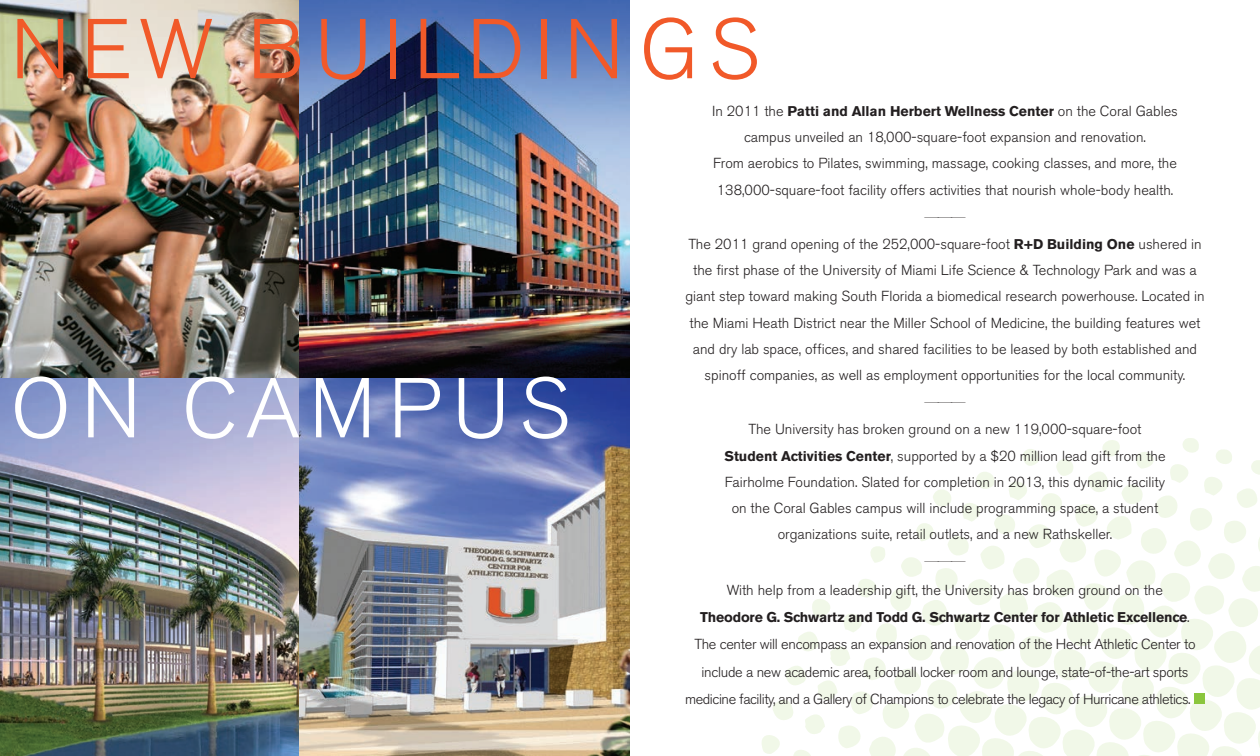
<style>
.page{position:relative;width:1260px;height:756px;background:#fff}
.page>*{position:absolute;margin:0;border:0;box-sizing:border-box;transform-origin:0 0}
.head{font:300 84px "Akzidenz Grotesk BE";letter-spacing:.13em;color:#f15929}
.head-2{font:300 84px "Akzidenz Grotesk BE";letter-spacing:.12em;color:#fff}
.body_center{font:300 14.35px/26.2px "Akzidenz Grotesk BE";color:#231f20;text-align:center}
.body_center-2{font:300 14.35px "Akzidenz Grotesk BE";letter-spacing:-.02em;color:#231f20}
.body_center-3{font:300 14.35px "Akzidenz Grotesk BE";letter-spacing:-.03em;color:#231f20}
.dash_line_between_p{font:100 14.35px "Agenda";color:#231f20}
.body_center-4{font:700 14px "Akzidenz Grotesk BE";letter-spacing:-.01em;color:#231f20}
.s1{font-weight:300;font-size:14.35px}
.s2{font-weight:700;font-size:14px}
</style>
<div class="page">
<img style="left:0;top:0;width:630px;height:756px">
<svg style="left:762px;top:438px;width:498px;height:318px"></svg>
<div style="left:1194px;top:693px;width:11px;height:11px;background:#8bc63e"></div>
<p class="head" style="left:11px;top:2px;width:750px">NEW BUILDINGS</p>
<p class="head-2" style="left:11px;top:361px;width:560px">ON CAMPUS</p>
<p class="body_center-4" style="left:712px;top:103px;width:467px"><span class="s1">In 2011 the</span> Patti and Allan Herbert Wellness Center <span class="s1">on the Coral Gables</span></p>
<p class="body_center" style="left:713px;top:124px;width:465px">campus unveiled an 18,000-square-foot expansion and renovation.<br>From aerobics to Pilates, swimming, massage, cooking classes, and more, the<br>138,000-square-foot facility offers activities that nourish whole-body health.</p>
<p class="dash_line_between_p" style="left:925px;top:208px;width:43px">———</p>
<p class="body_center" style="left:685px;top:231px;width:521px">The 2011 grand opening of the 252,000-square-foot <span class="s2">R+D Building One</span> ushered in the first phase of the University of Miami Life Science &amp; Technology Park and was a giant step toward making South Florida a biomedical research powerhouse. Located in the Miami Heath District near the Miller School of Medicine, the building features wet and dry lab space, offices, and shared facilities to be leased by both established and spinoff companies, as well as employment opportunities for the local community.</p>
<p class="dash_line_between_p" style="left:925px;top:394px;width:43px">———</p>
<p class="body_center" style="left:724px;top:416px;width:443px">The University has broken ground on a new 119,000-square-foot <span class="s2">Student Activities Center</span>, supported by a $20 million lead gift from the Fairholme Foundation. Slated for completion in 2013, this dynamic facility on the Coral Gables campus will include programming space, a student organizations suite, retail outlets, and a new Rathskeller.</p>
<p class="body_center" style="left:727px;top:577px;width:437px">With help from a leadership gift, the University has broken ground on the</p>
<p class="body_center-4" style="left:700px;top:609px;width:491px">Theodore G. Schwartz and Todd G. Schwartz Center for Athletic Excellence<span class="s1">.</span></p>
<p class="body_center-2" style="left:694px;top:636px;width:503px">The center will encompass an expansion and renovation of the Hecht Athletic Center to</p>
<p class="body_center-2" style="left:702px;top:664px;width:488px">include a new academic area, football locker room and lounge, state-of-the-art sports</p>
<p class="body_center-3" style="left:685px;top:691px;width:507px">medicine facility, and a Gallery of Champions to celebrate the legacy of Hurricane athletics.</p>
</div>
